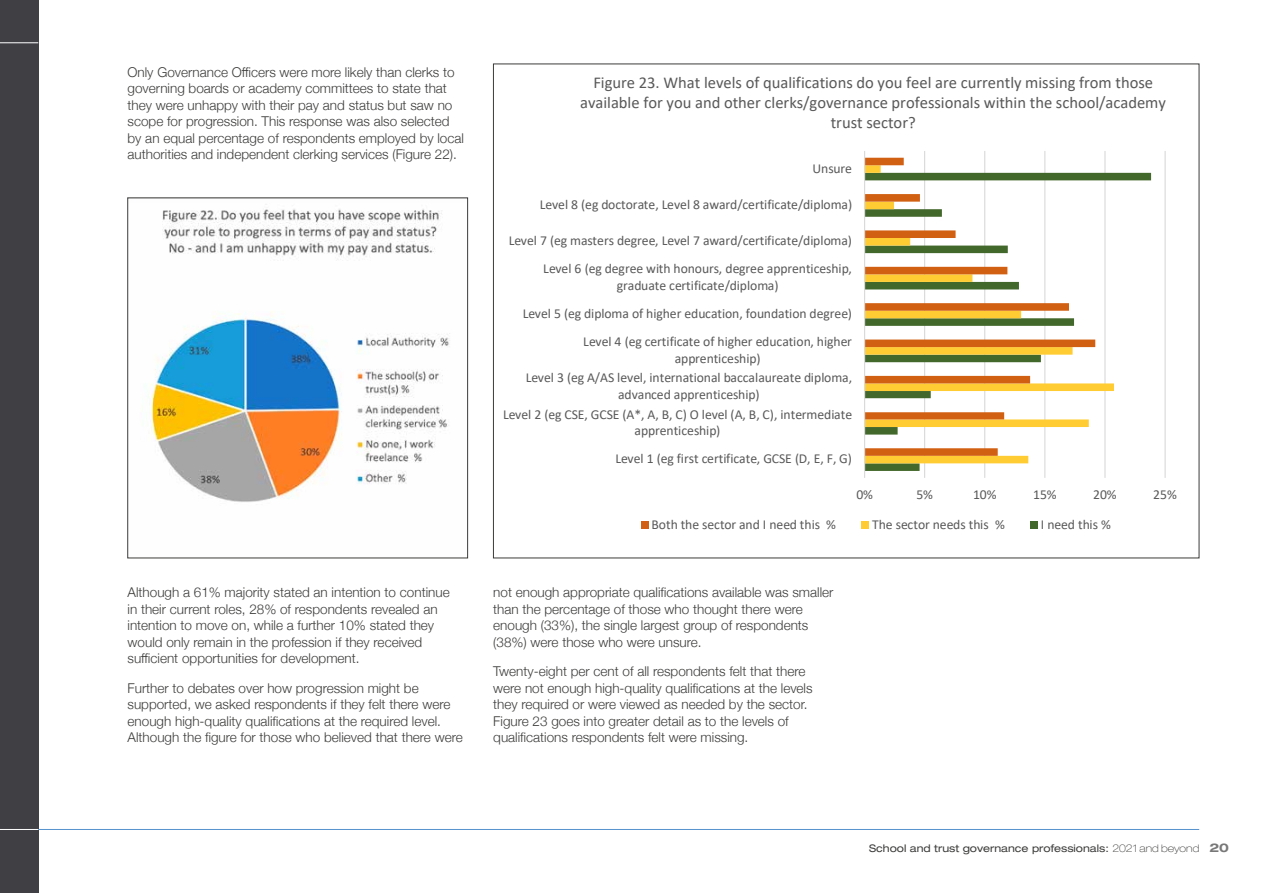
<style>
.page{position:relative;width:1263px;height:893px;background:#fff}
.page>*{position:absolute;margin:0;border:0;box-sizing:border-box;transform-origin:0 0}
.t1{font:16.5px/20.1px "Calibri";color:#595959;text-align:center}
.t2{font:13.65px/16.5px "Calibri";color:#595959;text-align:center}
._4__Main_Text{font:300 13.5px/16.5px "Helvetica Neue";color:#3c3c3b}
.t3{font:expanded 10.5px "Helvetica Neue";color:#3c3c3b}
.s1{font-weight:100}
.s2{font-weight:700;font-size:12px;color:#797878}
</style>
<div class="page">
<div style="left:0;top:0;width:38px;height:893px;background:#403f44"></div>
<hr style="left:38px;top:829px;width:1161px;height:1px;background:#5692ce">
<hr style="left:0;top:829px;width:38px;height:1px;background:#fff">
<hr style="left:0;top:43px;width:38px;height:1px;background:#fff">
<img style="left:148px;top:204px;width:302px;height:298px">
<hr style="left:924px;top:151px;width:1px;height:327px;background:#d9d9d9">
<hr style="left:984px;top:151px;width:1px;height:327px;background:#d9d9d9">
<hr style="left:1044px;top:151px;width:1px;height:327px;background:#d9d9d9">
<hr style="left:1104px;top:151px;width:1px;height:327px;background:#d9d9d9">
<hr style="left:1164px;top:151px;width:2px;height:327px;background:#d9d9d9">
<hr style="left:1224px;top:151px;width:1px;height:327px;background:#d9d9d9">
<svg style="left:865px;top:173px;width:286px;height:298px"></svg>
<svg style="left:865px;top:165px;width:249px;height:298px"></svg>
<svg style="left:865px;top:158px;width:230px;height:298px"></svg>
<hr style="left:864px;top:151px;width:1px;height:327px;background:#d9d9d9">
<div style="left:641px;top:522px;width:7px;height:7px;background:#d26012"></div>
<div style="left:862px;top:522px;width:7px;height:7px;background:#ffcd33"></div>
<div style="left:1030px;top:522px;width:8px;height:7px;background:#43682b"></div>
<p class="_4__Main_Text" style="left:128px;top:63px;width:338px">Only Governance Officers were more likely than clerks to governing boards or academy committees to state that they were unhappy with their pay and status but saw no scope for progression. This response was also selected by an equal percentage of respondents employed by local authorities and independent clerking services (Figure 22).</p>
<p class="_4__Main_Text" style="left:128px;top:583px;width:324px">Although a 61% majority stated an intention to continue in their current roles, 28% of respondents revealed an intention to move on, while a further 10% stated they would only remain in the profession if they received sufficient opportunities for development.</p>
<p class="_4__Main_Text" style="left:128px;top:678px;width:337px">Further to debates over how progression might be supported, we asked respondents if they felt there were enough high-quality qualifications at the required level.<br>Although the figure for those who believed that there were</p>
<p class="t1" style="left:580px;top:72px;width:587px">Figure 23. What levels of qualifications do you feel are currently missing from those available for you and other clerks/governance professionals within the school/academy trust sector?</p>
<p class="t2" style="left:812px;top:159px;width:41px">Unsure</p>
<p class="t2" style="left:540px;top:196px;width:314px">Level 8 (eg doctorate, Level 8 award/certificate/diploma)</p>
<p class="t2" style="left:509px;top:232px;width:345px">Level 7 (eg masters degree, Level 7 award/certificate/diploma)</p>
<p class="t2" style="left:543px;top:260px;width:310px">Level 6 (eg degree with honours, degree apprenticeship, graduate certificate/diploma)</p>
<p class="t2" style="left:523px;top:305px;width:331px">Level 5 (eg diploma of higher education, foundation degree)</p>
<p class="t2" style="left:583px;top:333px;width:270px">Level 4 (eg certificate of higher education, higher apprenticeship)</p>
<p class="t2" style="left:526px;top:369px;width:328px">Level 3 (eg A/AS level, international baccalaureate diploma, advanced apprenticeship)</p>
<p class="t2" style="left:503px;top:406px;width:351px">Level 2 (eg CSE, GCSE (A*, A, B, C) O level (A, B, C), intermediate apprenticeship)</p>
<p class="t2" style="left:615px;top:450px;width:238px">Level 1 (eg first certificate, GCSE (D, E, F, G)</p>
<p class="t2" style="left:856px;top:486px;width:18px">0%</p>
<p class="t2" style="left:916px;top:486px;width:18px">5%</p>
<p class="t2" style="left:973px;top:486px;width:25px">10%</p>
<p class="t2" style="left:1033px;top:486px;width:25px">15%</p>
<p class="t2" style="left:1093px;top:486px;width:25px">20%</p>
<p class="t2" style="left:1153px;top:486px;width:25px">25%</p>
<p class="t2" style="left:652px;top:516px;width:186px">Both the sector and I need this %</p>
<p class="t2" style="left:872px;top:516px;width:134px">The sector needs this %</p>
<p class="t2" style="left:1041px;top:516px;width:71px">I need this %</p>
<p class="_4__Main_Text" style="left:493px;top:583px;width:342px">not enough appropriate qualifications available was smaller than the percentage of those who thought there were enough (33%), the single largest group of respondents (38%) were those who were unsure.</p>
<p class="_4__Main_Text" style="left:493px;top:662px;width:321px">Twenty-eight per cent of all respondents felt that there were not enough high-quality qualifications at the levels they required or were viewed as needed by the sector.<br>Figure 23 goes into greater detail as to the levels of qualifications respondents felt were missing.</p>
<p class="t3" style="left:869px;top:842px;width:361px">School and trust governance professionals: <span class="s1">2021 and beyond</span> <span class="s2">20</span></p>
</div>
